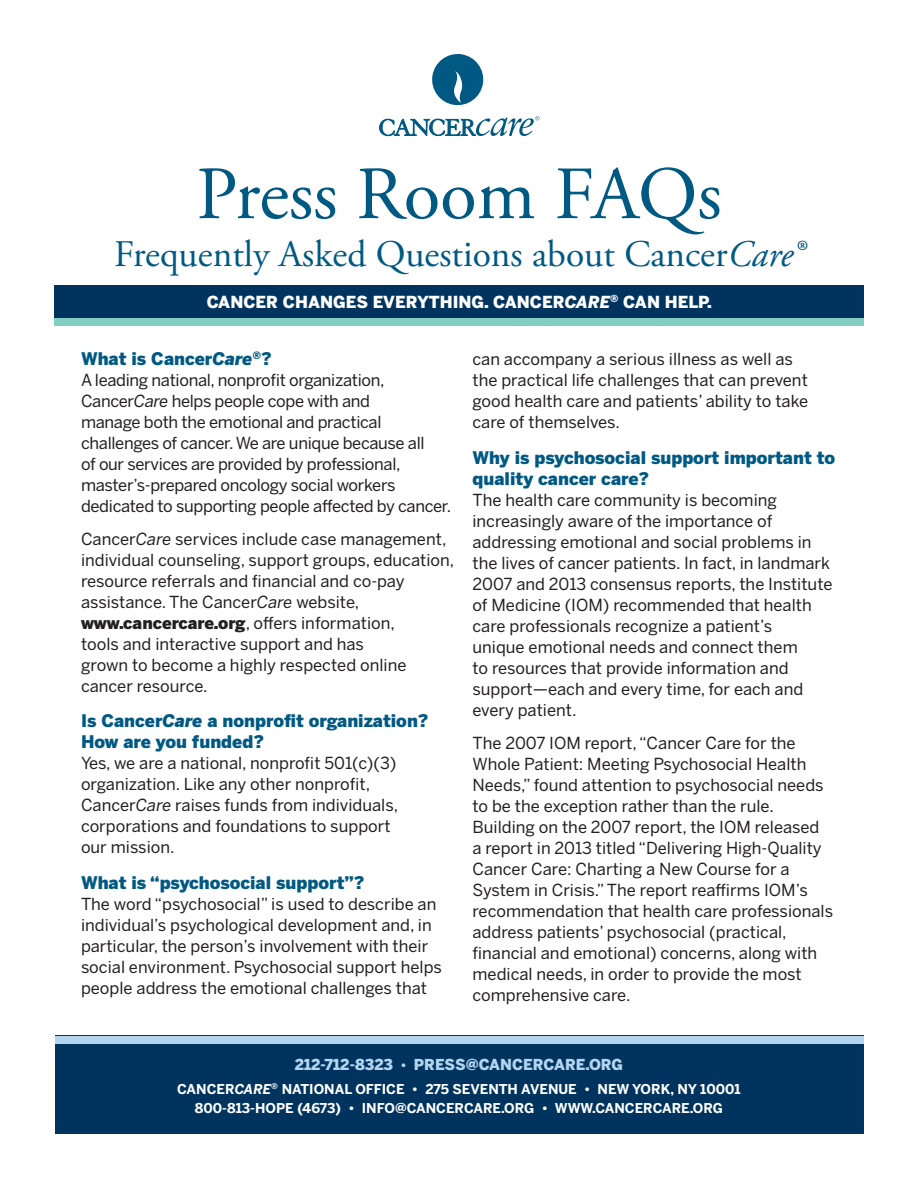
<style>
.page{position:relative;width:918px;height:1188px;background:#fff}
.page>*{position:absolute;margin:0;border:0;box-sizing:border-box;transform-origin:0 0}
.t1{font:75px "Adobe Garamond Pro";letter-spacing:-.005em;color:#005983}
.t2{font:37.5px "Adobe Garamond Pro";color:#005983}
.t3{font:900 17.25px/21px "Benton Sans";color:#005983}
.t4{font:16.5px/21px "Benton Sans";color:#231f20}
.t5{font:16.5px/21px "Benton Sans";letter-spacing:-.02em;color:#231f20}
.t6{font:900 16.5px "Benton Sans";color:#fff}
.t7{font:900 15px "Benton Sans";color:#b4d5f0}
.t8{font:700 13.5px "Benton Sans";color:#fff}
.s1{font-style:italic}
.s2{font-weight:900}
.s3{font-weight:700;font-size:13.5px}
</style>
<div class="page">
<svg style="left:432px;top:54px;width:52px;height:52px"></svg>
<svg style="left:380px;top:116px;width:160px;height:20px"></svg>
<div style="left:54px;top:318px;width:810px;height:8px;background:#81cdc1"></div>
<div style="left:54px;top:285px;width:810px;height:33px;background:#00345e"></div>
<div style="left:55px;top:1036px;width:809px;height:98px;background:#00345e"></div>
<div style="left:55px;top:1036px;width:809px;height:8px;background:#b4d5f0"></div>
<p class="t1" style="left:196px;top:149px;width:527px">Press Room FAQs</p>
<p class="t2" style="left:114px;top:232px;width:691px">Frequently Asked Questions about Cancer<span class="s1">Care®</span></p>
<p class="t6" style="left:207px;top:292px;width:507px">CANCER CHANGES EVERYTHING. CANCER<span class="s1">CARE</span><sup>®</sup> CAN HELP.</p>
<p class="t3" style="left:81px;top:348px;width:192px">What is Cancer<span class="s1">Care</span><sup>®</sup>?</p>
<p class="t5" style="left:81px;top:369px;width:345px">A leading national, nonprofit organization, Cancer<span class="s1">Care</span> helps people cope with and manage both the emotional and practical challenges of cancer. We are unique because all</p>
<p class="t5" style="left:81px;top:453px;width:372px">of our services are provided by professional, master’s-prepared oncology social workers dedicated to supporting people affected by cancer.</p>
<p class="t4" style="left:81px;top:528px;width:375px">Cancer<span class="s1">Care</span> services include case management, individual counseling, support groups, education, resource referrals and financial and co-pay assistance. The Cancer<span class="s1">Care</span> website, <span class="s2">www.cancercare.org</span>, offers information,</p>
<p class="t4" style="left:81px;top:633px;width:327px">tools and interactive support and has grown to become a highly respected online cancer resource.</p>
<p class="t3" style="left:81px;top:710px;width:349px">Is Cancer<span class="s1">Care</span> a nonprofit organization?<br>How are you funded?</p>
<p class="t4" style="left:81px;top:752px;width:319px">Yes, we are a national, nonprofit 501(c)(3) organization. Like any other nonprofit,<br>Cancer<span class="s1">Care</span> raises funds from individuals,</p>
<p class="t4" style="left:81px;top:815px;width:311px">corporations and foundations to support our mission.</p>
<p class="t3" style="left:81px;top:872px;width:285px">What is “psychosocial support”?</p>
<p class="t4" style="left:81px;top:893px;width:362px">The word “psychosocial” is used to describe an individual’s psychological development and, in particular, the person’s involvement with their social environment. Psychosocial support helps people address the emotional challenges that</p>
<p class="t4" style="left:472px;top:349px;width:337px">can accompany a serious illness as well as the practical life challenges that can prevent good health care and patients’ ability to take care of themselves.</p>
<p class="t3" style="left:472px;top:447px;width:364px">Why is psychosocial support important to quality cancer care?</p>
<p class="t4" style="left:472px;top:489px;width:362px">The health care community is becoming increasingly aware of the importance of addressing emotional and social problems in the lives of cancer patients. In fact, in landmark 2007 and 2013 consensus reports, the Institute of Medicine (IOM) recommended that health care professionals recognize a patient’s<br>unique emotional needs and connect them<br>to resources that provide information and support—each and every time, for each and every patient.</p>
<p class="t4" style="left:472px;top:732px;width:362px">The 2007 IOM report, “Cancer Care for the Whole Patient: Meeting Psychosocial Health Needs,” found attention to psychosocial needs to be the exception rather than the rule.<br>Building on the 2007 report, the IOM released<br>a report in 2013 titled “Delivering High-Quality Cancer Care: Charting a New Course for a System in Crisis.” The report reaffirms IOM’s recommendation that health care professionals address patients’ psychosocial (practical, financial and emotional) concerns, along with medical needs, in order to provide the most comprehensive care.</p>
<p class="t7" style="left:295px;top:1056px;width:330px">212-712-8323 <span class="s3">•</span> PRESS@CANCERCARE.ORG</p>
<p class="t8" style="left:177px;top:1081px;width:565px">CANCER<span class="s1">CARE</span><sup>®</sup> NATIONAL OFFICE • 275 SEVENTH AVENUE • NEW YORK, NY 10001</p>
<p class="t8" style="left:195px;top:1100px;width:530px">800-813-HOPE (4673) • INFO@CANCERCARE.ORG • WWW.CANCERCARE.ORG</p>
</div>
